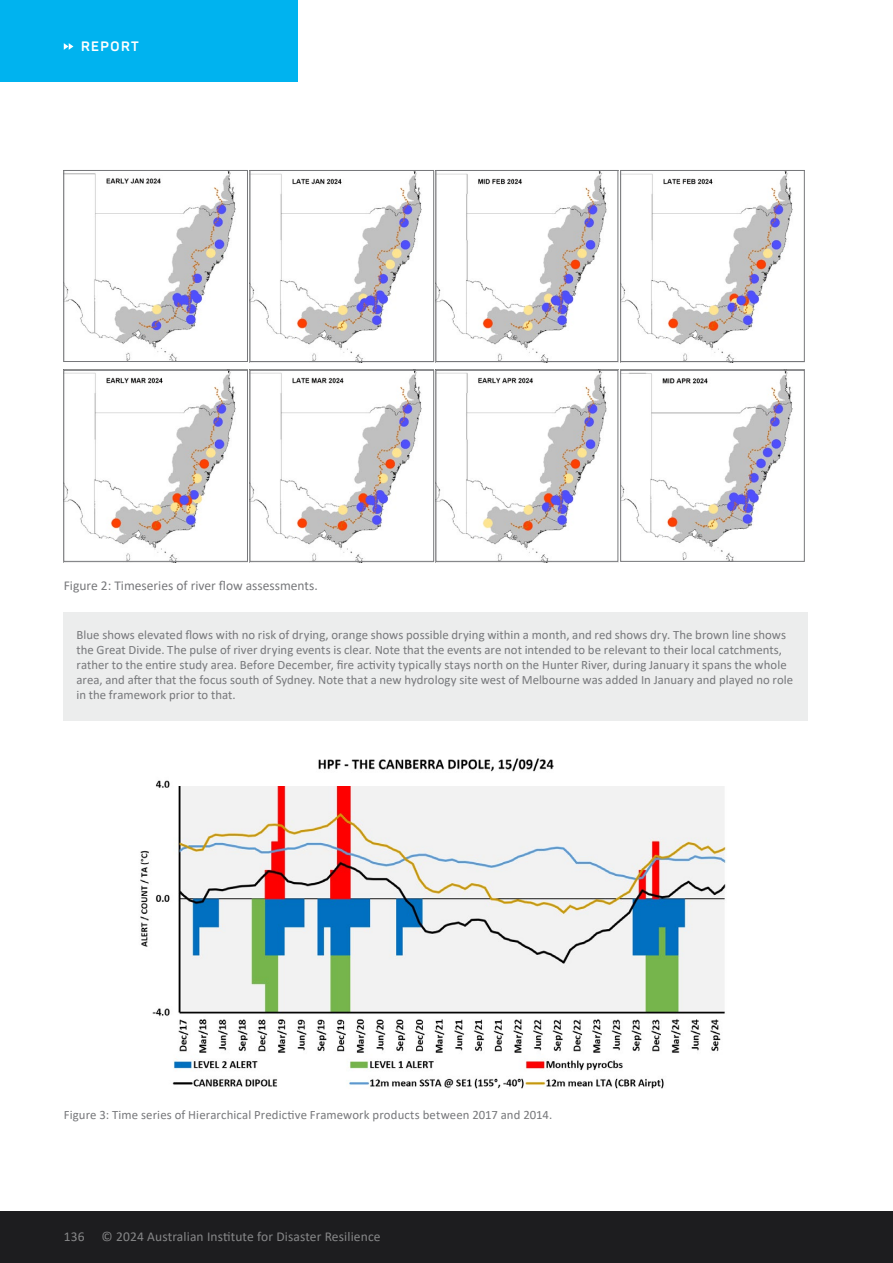
<style>
.page{position:relative;width:893px;height:1263px;background:#fff}
.page>*{position:absolute;margin:0;border:0;box-sizing:border-box;transform-origin:0 0}
.t1{font:13.5px "Calibri";letter-spacing:.01em;color:#868788}
.t2{font:13.5px "Calibri";color:#77787b}
.t3{font:700 13.5px "Panton";letter-spacing:.11em;color:#fff}
.t4{font:12.75px/15px "Calibri";letter-spacing:.005em;color:#77787b}
</style>
<div class="page">
<div style="left:0;top:0;width:298px;height:81px;background:#00b3ef"></div>
<svg style="left:64px;top:43px;width:9px;height:7px"></svg>
<div style="left:0;top:1212px;width:893px;height:51px;background:#1d1d1f"></div>
<img style="left:140px;top:758px;width:586px;height:331px">
<div style="left:173px;top:773px;width:562px;height:13px;background:#fff"></div>
<div style="left:64px;top:612px;width:744px;height:109px;background:#eceded"></div>
<img style="left:65px;top:170px;width:542px;height:192px">
<img style="left:622px;top:172px;width:171px;height:188px">
<img style="left:65px;top:370px;width:542px;height:192px">
<img style="left:622px;top:372px;width:171px;height:188px">
<div style="left:63px;top:170px;width:185px;height:192px;border:1px solid #77787b"></div>
<div style="left:250px;top:170px;width:184px;height:192px;border:1px solid #77787b"></div>
<div style="left:436px;top:170px;width:182px;height:192px;border:1px solid #77787b"></div>
<div style="left:620px;top:170px;width:185px;height:192px;border:1px solid #77787b"></div>
<div style="left:63px;top:370px;width:185px;height:192px;border:1px solid #77787b"></div>
<div style="left:250px;top:370px;width:184px;height:192px;border:1px solid #77787b"></div>
<div style="left:436px;top:370px;width:182px;height:192px;border:1px solid #77787b"></div>
<div style="left:620px;top:370px;width:185px;height:192px;border:1px solid #77787b"></div>
<p class="t3" style="left:81px;top:38px;width:59px">REPORT</p>
<p class="t2" style="left:64px;top:576px;width:256px">Figure 2: Timeseries of river flow assessments.</p>
<p class="t4" style="left:77px;top:627px;width:718px">Blue shows elevated flows with no risk of drying, orange shows possible drying within a month, and red shows dry. The brown line shows the Great Divide. The pulse of river drying events is clear. Note that the events are not intended to be relevant to their local catchments, rather to the entire study area. Before December, fire activity typically stays north on the Hunter River, during January it spans the whole area, and after that the focus south of Sydney. Note that a new hydrology site west of Melbourne was added In January and played no role in the framework prior to that.</p>
<p class="t4" style="left:64px;top:1106px;width:490px">Figure 3: Time series of Hierarchical Predictive Framework products between 2017 and 2014.</p>
<p class="t1" style="left:64px;top:1227px;width:22px">136</p>
<p class="t1" style="left:102px;top:1227px;width:280px">© 2024 Australian Institute for Disaster Resilience</p>
</div>
